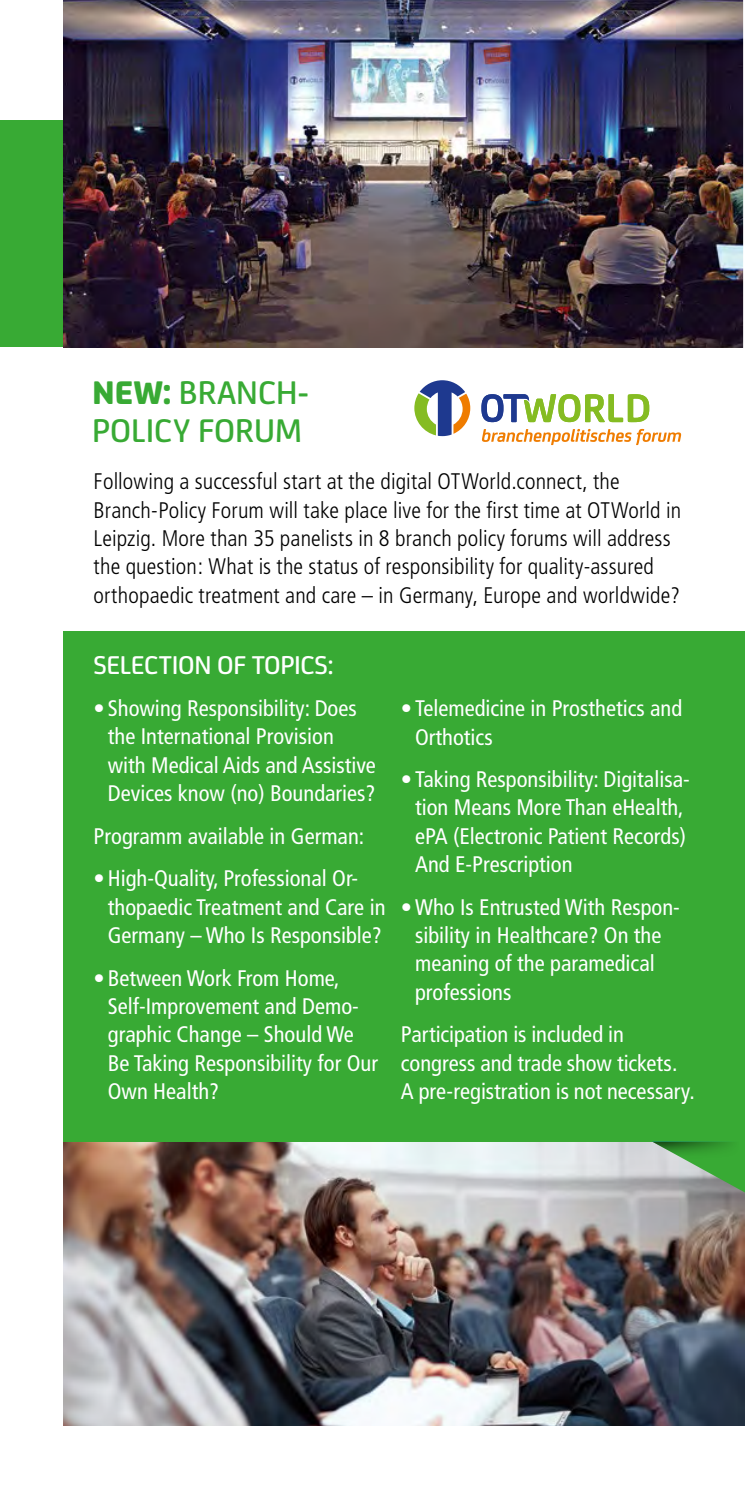
<style>
.page{position:relative;width:745px;height:1489px;background:#fff}
.page>*{position:absolute;margin:0;border:0;box-sizing:border-box;transform-origin:0 0}
.t1{font:500 35px/37.5px "FS Joey";color:#38aa34}
.t2{font:500 27.5px "FS Joey";letter-spacing:-.01em;color:#fff}
.t3{font:condensed 22.5px/28.2px "Frutiger";color:#fff}
.t4{font:300 condensed 22.5px/28.2px "Frutiger";letter-spacing:.005em;color:#000}
.s1{font-weight:800}
</style>
<div class="page">
<img style="left:64px;top:1141px;width:680px;height:283px">
<div style="left:0;top:120px;width:64px;height:227px;background:#38aa34"></div>
<img style="left:64px;top:0;width:678px;height:347px">
<div style="left:64px;top:631px;width:680px;height:510px;background:#38aa34"></div>
<svg style="left:651px;top:1158px;width:93px;height:34px;background:#88af89"></svg>
<div style="left:651px;top:1141px;width:93px;height:17px;background:#000;opacity:.75"></div>
<svg style="left:414px;top:380px;width:56px;height:56px"></svg>
<svg style="left:481px;top:429px;width:199px;height:16px"></svg>
<svg style="left:481px;top:394px;width:167px;height:28px"></svg>
<h1 class="t1" style="left:92px;top:371px;width:218px"><span class="s1">NEW:</span> BRANCH-<br>POLICY FORUM</h1>
<p class="t4" style="left:94px;top:467px;width:588px">Following a successful start at the digital OTWorld.connect, the Branch-Policy Forum will take place live for the first time at OTWorld in Leipzig. More than 35 panelists in 8 branch policy forums will address the question: What is the status of responsibility for quality-assured orthopaedic treatment and care – in Germany, Europe and worldwide?</p>
<p class="t2" style="left:94px;top:644px;width:241px">SELECTION OF TOPICS:</p>
<p class="t3" style="left:108px;top:694px;width:269px;text-indent:-14px">• Showing Responsibility: Does the International Provision with Medical Aids and Assistive<br>Devices know (no) Boundaries?</p>
<p class="t3" style="left:94px;top:822px;width:272px">Programm available in German:</p>
<p class="t3" style="left:108px;top:864px;width:279px;text-indent:-14px">•High-Quality, Professional Or&shy;thopaedic Treatment and Care in<br>Germany – Who Is Responsible?</p>
<p class="t3" style="left:108px;top:963px;width:271px;text-indent:-14px">• Between Work From Home,<br>Self-Improvement and Demo&shy;graphic Change – Should We<br>Be Taking Responsibility for Our<br>Own Health?</p>
<p class="t3" style="left:415px;top:694px;width:268px;text-indent:-14px">• Telemedicine in Prosthetics and<br>Orthotics</p>
<p class="t3" style="left:415px;top:765px;width:276px;text-indent:-14px">• Taking Responsibility: Digitalisa&shy;tion Means More Than eHealth, ePA (Electronic Patient Records)<br>And E-Prescription</p>
<p class="t3" style="left:415px;top:892px;width:266px;text-indent:-14px">•Who Is Entrusted With Respon&shy;sibility in Healthcare? On the meaning of the paramedical professions</p>
<p class="t3" style="left:400px;top:1020px;width:295px">Participation is included in congress and trade show tickets.<br>A pre-registration is not necessary.</p>
</div>
